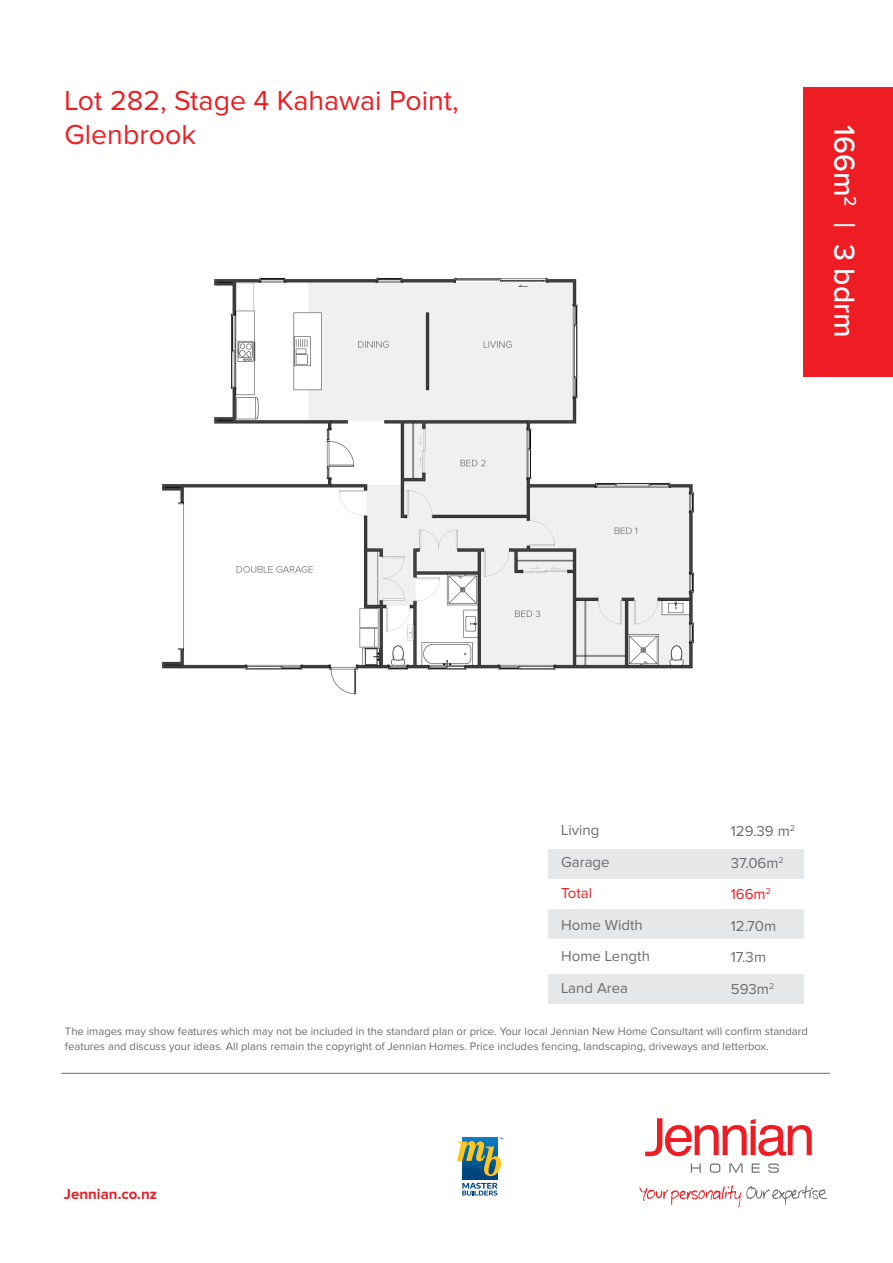
<style>
.page{position:relative;width:893px;height:1263px;background:#fff}
.page>*{position:absolute;margin:0;border:0;box-sizing:border-box;transform-origin:0 0}
.m2___Bedrooms{font:500 30px "Proxima Nova";color:#fff}
.Address{font:28.5px/34.5px "Proxima Nova";color:#ee1d23}
.t1{font:15px "Proxima Nova";color:#6c6d70}
.t2{font:700 15px "Proxima Nova";color:#ee1d23}
.t3{font:15px "Proxima Nova";color:#ee1d23}
.t4{font:11.25px/15px "Proxima Nova";color:#6c6d70}
</style>
<div class="page">
<img style="left:162px;top:231px;width:648px;height:464px">
<div style="left:804px;top:87px;width:89px;height:289px;background:#ee1d23"></div>
<div style="left:548px;top:909px;width:256px;height:30px;background:#e6e7e9"></div>
<div style="left:548px;top:974px;width:256px;height:29px;background:#e6e7e9"></div>
<div style="left:548px;top:849px;width:255px;height:30px;background:#e6e7e9"></div>
<hr style="left:61px;top:1073px;width:769px;height:1px;background:#6c6d70">
<svg style="left:645px;top:1118px;width:167px;height:38px"></svg>
<svg style="left:691px;top:1163px;width:10px;height:10px"></svg>
<svg style="left:710px;top:1163px;width:10px;height:10px"></svg>
<svg style="left:729px;top:1163px;width:13px;height:10px"></svg>
<svg style="left:752px;top:1163px;width:8px;height:10px"></svg>
<svg style="left:768px;top:1163px;width:11px;height:10px"></svg>
<svg style="left:639px;top:1185px;width:189px;height:22px"></svg>
<div style="left:462px;top:1137px;width:35px;height:42px;background:#00467e"></div>
<svg style="left:457px;top:1137px;width:46px;height:39px"></svg>
<svg style="left:462px;top:1183px;width:36px;height:12px"></svg>
<p class="Address" style="left:64px;top:84px;width:396px">Lot 282, Stage 4 Kahawai Point,<br>Glenbrook</p>
<p class="m2___Bedrooms" style="left:867px;top:125px;width:214px;rotate:90deg">166m<sup>2</sup> | 3 bdrm</p>
<p class="t1" style="left:561px;top:823px;width:40px">Living</p>
<p class="t1" style="left:561px;top:855px;width:50px">Garage</p>
<p class="t3" style="left:561px;top:886px;width:33px">Total</p>
<p class="t1" style="left:561px;top:918px;width:83px">Home Width</p>
<p class="t1" style="left:561px;top:949px;width:90px">Home Length</p>
<p class="t1" style="left:561px;top:981px;width:69px">Land Area</p>
<p class="t1" style="left:731px;top:824px;width:66px">129.39 m<sup>2</sup></p>
<p class="t1" style="left:731px;top:856px;width:54px">37.06m<sup>2</sup></p>
<p class="t3" style="left:731px;top:887px;width:42px">166m<sup>2</sup></p>
<p class="t1" style="left:731px;top:919px;width:47px">12.70m</p>
<p class="t1" style="left:731px;top:950px;width:37px">17.3m</p>
<p class="t1" style="left:731px;top:982px;width:45px">593m<sup>2</sup></p>
<p class="t4" style="left:65px;top:1024px;width:745px">The images may show features which may not be included in the standard plan or price. Your local Jennian New Home Consultant will confirm standard features and discuss your ideas. All plans remain the copyright of Jennian Homes. Price includes fencing, landscaping, driveways and letterbox.</p>
<p class="t2" style="left:64px;top:1187px;width:95px">Jennian.co.nz</p>
</div>
